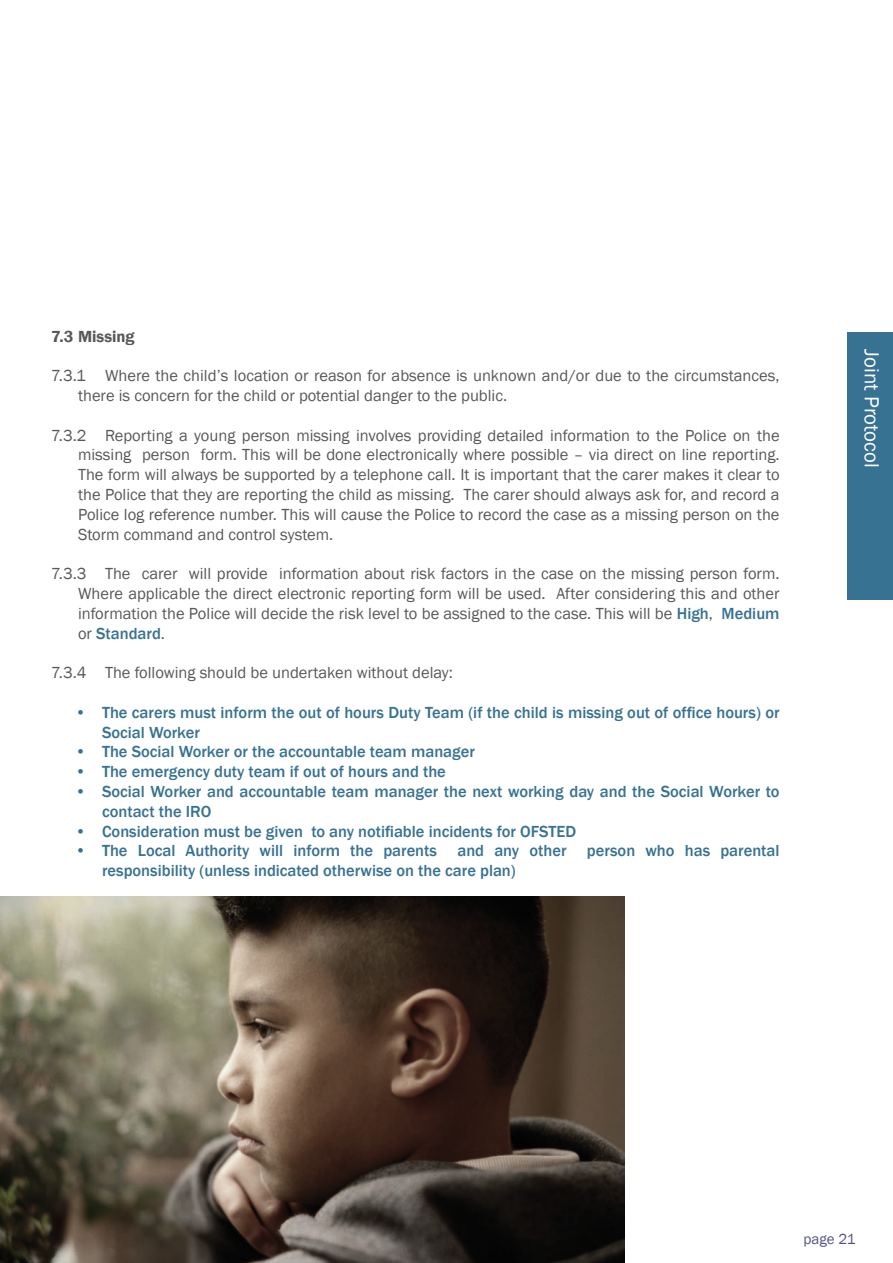
<style>
.page{position:relative;width:893px;height:1263px;background:#fff}
.page>*{position:absolute;margin:0;border:0;box-sizing:border-box;transform-origin:0 0}
.t1{font:21px "Franklin Gothic";color:#fff}
.t2{font:18px "Franklin Gothic";color:#555381}
.t3{font:16.5px/19.8px "Franklin Gothic";color:#58585a;text-align:justify}
.t4{font:500 16.5px/19.8px "Franklin Gothic";color:#387292}
.t5{font:600 16.5px "Franklin Gothic";color:#58585a}
.t6{font:15px "Franklin Gothic";color:#555381}
.s1{font-weight:500;color:#387292}
</style>
<div class="page">
<div style="left:848px;top:332px;width:45px;height:268px;background:#387292"></div>
<img style="left:0;top:896px;width:624px;height:367px">
<p class="t5" style="left:51px;top:326px;width:85px">7.3 Missing</p>
<p class="t3" style="left:78px;top:366px;width:703px;text-indent:-27px">7.3.1 Where the child’s location or reason for absence is unknown and/or due to the circumstances, there is concern for the child or potential danger to the public.</p>
<p class="t3" style="left:78px;top:425px;width:703px;text-indent:-27px">7.3.2 Reporting a young person missing involves providing detailed information to the Police on the missing person form. This will be done electronically where possible – via direct on line reporting.<br>The form will always be supported by a telephone call. It is important that the carer makes it clear to the Police that they are reporting the child as missing. The carer should always ask for, and record a Police log reference number. This will cause the Police to record the case as a missing person on the Storm command and control system.</p>
<p class="t3" style="left:78px;top:564px;width:703px;text-indent:-27px">7.3.3 The carer will provide information about risk factors in the case on the missing person form.<br>Where applicable the direct electronic reporting form will be used. After considering this and other information the Police will decide the risk level to be assigned to the case. This will be <span class="s1">High</span>, <span class="s1">Medium </span>or <span class="s1">Standard</span>.</p>
<p class="t3" style="left:51px;top:663px;width:403px">7.3.4 The following should be undertaken without delay:</p>
<p class="t4" style="left:102px;top:702px;width:679px;text-indent:-27px">• The carers must inform the out of hours Duty Team (if the child is missing out of office hours) or<br>Social Worker</p>
<p class="t4" style="left:75px;top:742px;width:401px">• The Social Worker or the accountable team manager</p>
<p class="t4" style="left:75px;top:762px;width:372px">• The emergency duty team if out of hours and the</p>
<p class="t4" style="left:102px;top:782px;width:679px;text-indent:-27px">• Social Worker and accountable team manager the next working day and the Social Worker to contact the IRO</p>
<p class="t4" style="left:75px;top:821px;width:503px">• Consideration must be given to any notifiable incidents for OFSTED</p>
<p class="t4" style="left:102px;top:841px;width:679px;text-indent:-27px">• The Local Authority will inform the parents and any other person who has parental responsibility (unless indicated otherwise on the care plan)</p>
<p class="t1" style="left:885px;top:349px;width:120px;rotate:90deg">Joint Protocol</p>
<p class="t2" style="left:803px;top:1218px;width:54px">page 3</p>
<p class="t6" style="left:803px;top:1229px;width:53px">page 21</p>
</div>
